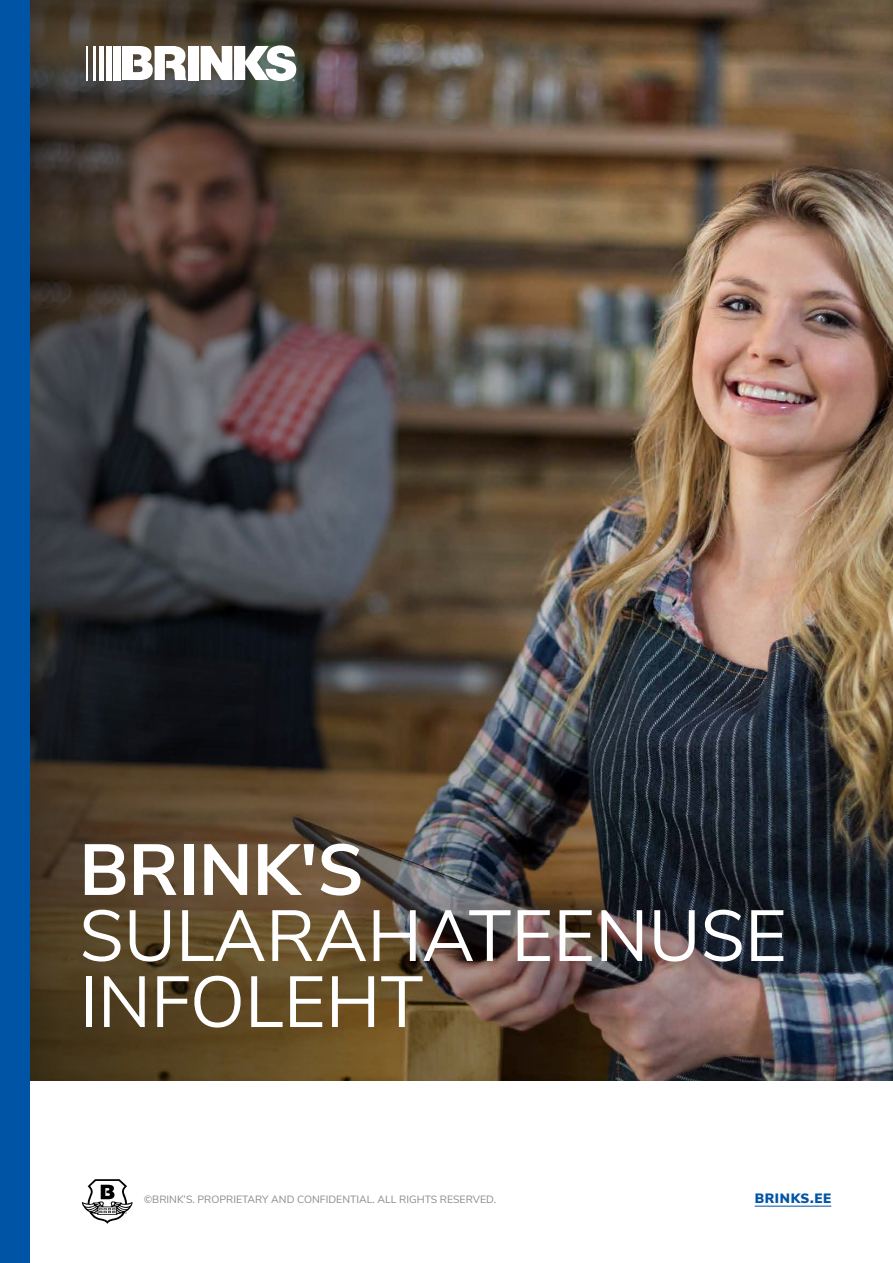
<style>
.page{position:relative;width:893px;height:1263px;background:#fff}
.page>*{position:absolute;margin:0;border:0;box-sizing:border-box;transform-origin:0 0}
.t1{font:72px/66px "Nunito Sans";color:#fff}
.t2{font:700 72px "Nunito Sans";color:#fff}
.t3{font:900 13.5px "Nunito Sans";letter-spacing:.05em;color:#0054a6}
.t4{font:10.5px "Nunito Sans";color:#878a8f}
</style>
<div class="page">
<svg style="left:82px;top:1179px;width:51px;height:45px"></svg>
<hr style="left:755px;top:1206px;width:76px;height:1px;background:#0054a6">
<img style="left:708px;top:0;width:185px;height:1081px">
<img style="left:30px;top:0;width:678px;height:1081px">
<div style="left:188px;top:46px;width:11px;height:34px;background:#fff"></div>
<hr style="left:87px;top:46px;width:1px;height:34px;background:#fff">
<div style="left:113px;top:46px;width:7px;height:34px;background:#fff"></div>
<div style="left:106px;top:46px;width:6px;height:34px;background:#fff"></div>
<hr style="left:93px;top:46px;width:3px;height:34px;background:#fff">
<hr style="left:99px;top:46px;width:4px;height:34px;background:#fff">
<svg style="left:122px;top:46px;width:64px;height:34px"></svg>
<div style="left:126px;top:51px;width:7px;height:23px;background:#fff"></div>
<svg style="left:201px;top:45px;width:95px;height:37px"></svg>
<div style="left:0;top:0;width:30px;height:1263px;background:#0054a6"></div>
<h1 class="t2" style="left:79px;top:817px;width:286px">BRINK'S</h1>
<h1 class="t1" style="left:79px;top:898px;width:709px">SULARAHATEENUSE<br>INFOLEHT</h1>
<p class="t4" style="left:144px;top:1192px;width:354px">©BRINK’S. PROPRIETARY AND CONFIDENTIAL. ALL RIGHTS RESERVED.</p>
<p class="t3" style="left:755px;top:1188px;width:78px">BRINKS.EE</p>
</div>
